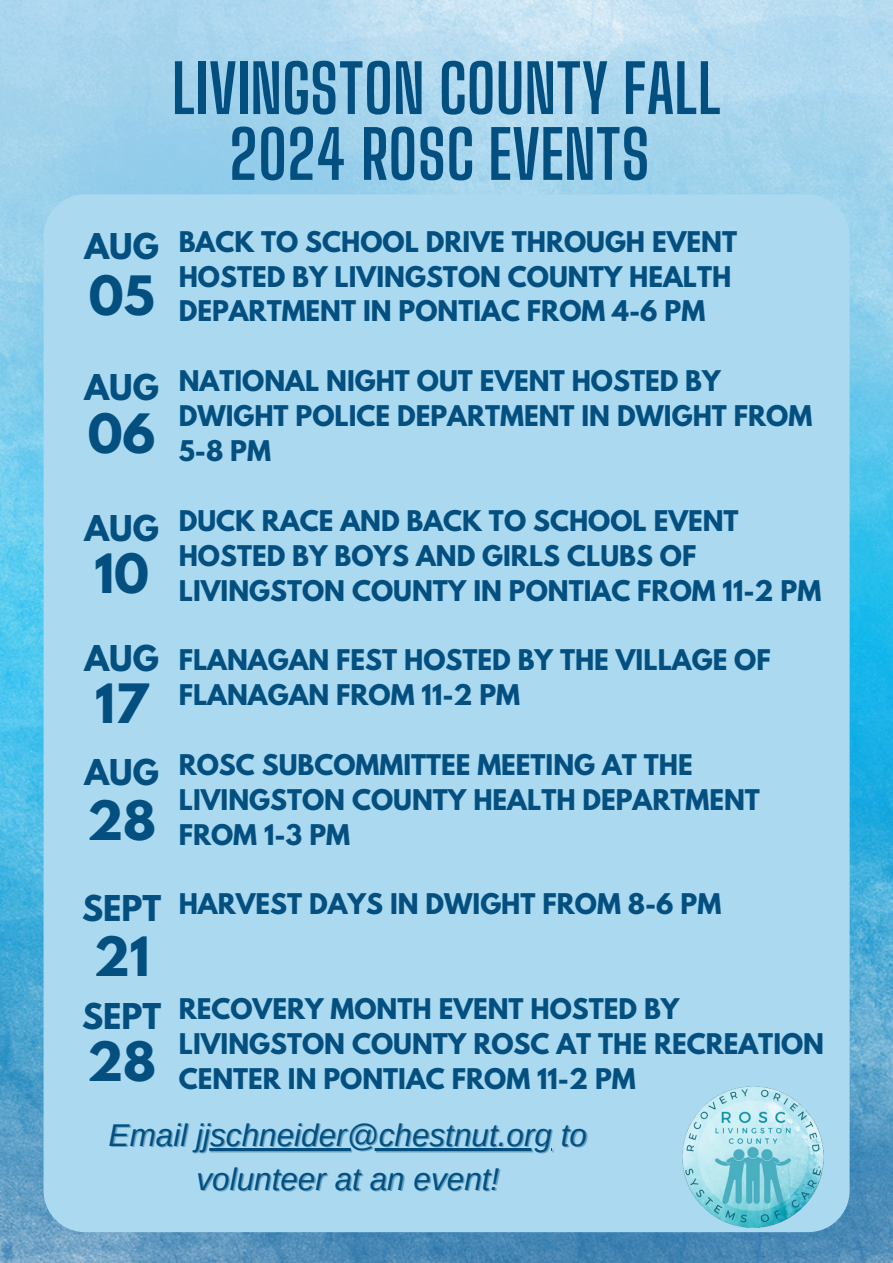
<style>
.page{position:relative;width:893px;height:1263px;background:#fff}
.page>*{position:absolute;margin:0;border:0;box-sizing:border-box;transform-origin:0 0}
.t1{font:700 66px/65.8px "Big Shoulders Display";color:#035080;text-align:center}
.t2{font:700 48px "League Spartan";color:#035080}
.t3{font:italic 31.5px/43.9px "Arimo";color:#035080;text-align:center}
.t4{font:700 31.5px "League Spartan";color:#035080}
.t5{font:700 25.28px/34.9px "League Spartan";color:#035080}
.s1{color:rgb(3 80 128/.4)}
</style>
<div class="page">
<img style="left:0;top:0;width:893px;height:1263px">
<div style="left:44px;top:194px;width:805px;height:1038px;background:#abd9f0;border-radius:42px"></div>
<img style="left:656px;top:1086px;width:193px;height:168px">
<hr style="left:196px;top:1148px;width:356px;height:2px;background:#035080">
<h2 class="t1" style="left:172px;top:56px;width:551px">LIVINGSTON COUNTY FALL<br>2024 ROSC EVENTS</h2>
<h1 class="t4" style="left:85px;top:231px;width:76px">AUG</h1>
<p class="t2" style="left:89px;top:271px;width:67px">05</p>
<p class="t4" style="left:85px;top:372px;width:76px">AUG</p>
<h2 class="t2" style="left:88px;top:409px;width:69px">06</h2>
<p class="t5" style="left:179px;top:227px;width:560px">BACK TO SCHOOL DRIVE THROUGH EVENT<br>HOSTED BY LIVINGSTON COUNTY HEALTH<br>DEPARTMENT IN PONTIAC FROM 4-6 PM</p>
<p class="t5" style="left:179px;top:367px;width:635px">NATIONAL NIGHT OUT EVENT HOSTED BY<br>DWIGHT POLICE DEPARTMENT IN DWIGHT FROM<br>5-8 PM</p>
<p class="t4" style="left:85px;top:513px;width:76px">AUG</p>
<p class="t2" style="left:94px;top:550px;width:56px">10</p>
<p class="t4" style="left:85px;top:642px;width:76px">AUG</p>
<h2 class="t2" style="left:95px;top:680px;width:54px">17</h2>
<p class="t4" style="left:85px;top:756px;width:76px">AUG</p>
<h2 class="t2" style="left:87px;top:796px;width:71px">28</h2>
<p class="t5" style="left:179px;top:506px;width:644px">DUCK RACE AND BACK TO SCHOOL EVENT<br>HOSTED BY BOYS AND GIRLS CLUBS OF<br>LIVINGSTON COUNTY IN PONTIAC FROM 11-2 PM</p>
<p class="t5" style="left:179px;top:646px;width:593px">FLANAGAN FEST HOSTED BY THE VILLAGE OF<br>FLANAGAN FROM 11-2 PM</p>
<p class="t5" style="left:179px;top:750px;width:583px">ROSC SUBCOMMITTEE MEETING AT THE<br>LIVINGSTON COUNTY HEALTH DEPARTMENT<br>FROM 1-3 PM</p>
<p class="t4" style="left:82px;top:892px;width:81px">SEPT</p>
<h2 class="t2" style="left:94px;top:932px;width:57px">21</h2>
<p class="t4" style="left:82px;top:1000px;width:81px">SEPT</p>
<h2 class="t2" style="left:87px;top:1038px;width:71px">28</h2>
<p class="t5" style="left:179px;top:890px;width:544px">HARVEST DAYS IN DWIGHT FROM 8-6 PM</p>
<h2 class="t5" style="left:179px;top:995px;width:647px">RECOVERY MONTH EVENT HOSTED BY<br>LIVINGSTON COUNTY ROSC AT THE RECREATION<br>CENTER IN PONTIAC FROM 11-2 PM</h2>
<p class="t3" style="left:109px;top:1113px;width:481px">Email jjschneider@chestnut.org <span class="s1">to </span>volunteer at an event!</p>
</div>
